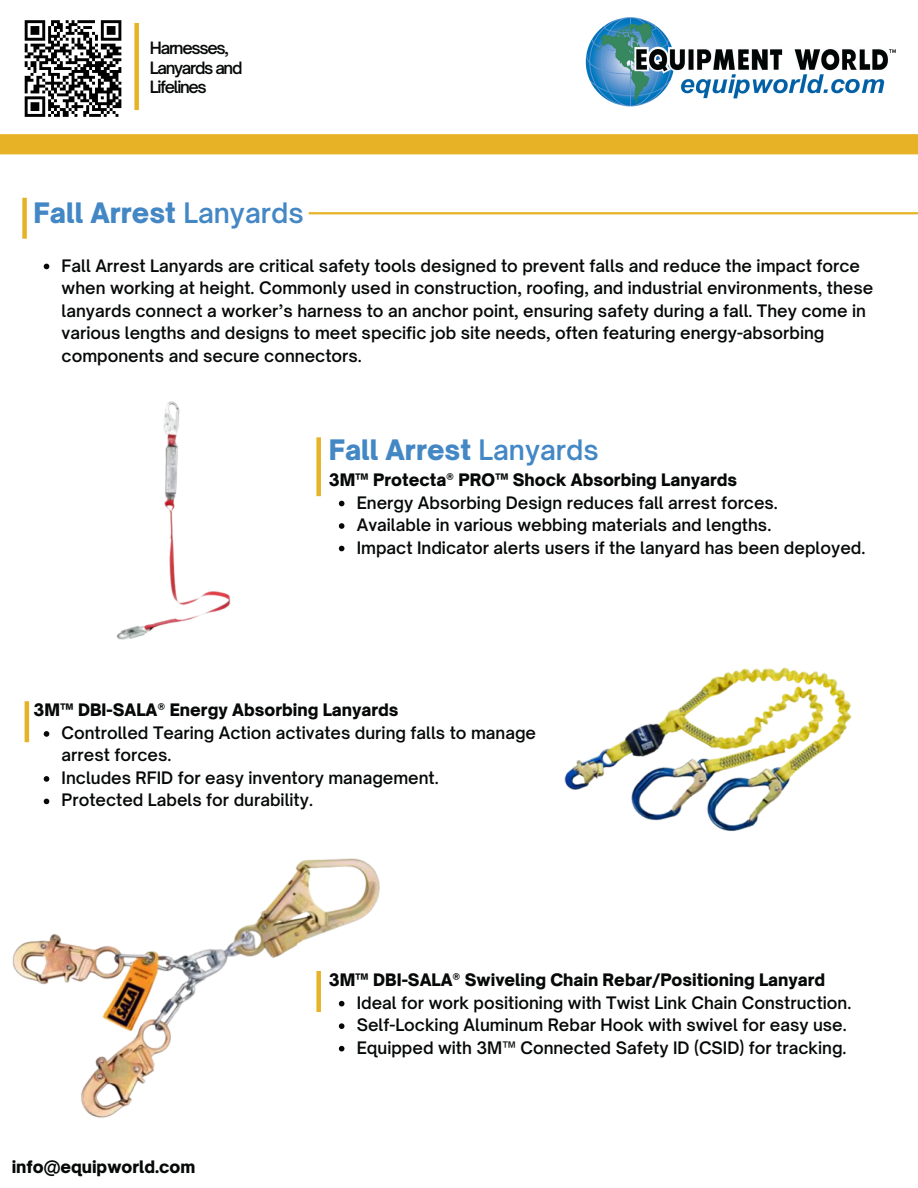
<style>
.page{position:relative;width:918px;height:1188px;background:#fff}
.page>*{position:absolute;margin:0;border:0;box-sizing:border-box;transform-origin:0 0}
.t1{font:900 27px "Open Sauce One";color:#4387c5}
.t2{font:600 16.5px/22.5px "Open Sauce One";color:#070909}
.t3{font:900 16.5px "Open Sauce One";color:#070909}
.t4{font:600 16.35px/19.2px "Open Sauce One";letter-spacing:-.08em;color:#070909}
.s1{font-weight:600}
</style>
<div class="page">
<div style="left:0;top:134px;width:918px;height:20px;background:#e8b227"></div>
<img style="left:116px;top:401px;width:115px;height:239px">
<img style="left:564px;top:667px;width:288px;height:164px">
<img style="left:12px;top:798px;width:368px;height:320px">
<svg style="left:44px;top:264px;width:5px;height:5px"></svg>
<svg style="left:339px;top:501px;width:5px;height:5px"></svg>
<svg style="left:339px;top:523px;width:5px;height:6px"></svg>
<svg style="left:339px;top:546px;width:5px;height:5px"></svg>
<svg style="left:44px;top:731px;width:5px;height:6px"></svg>
<svg style="left:44px;top:776px;width:5px;height:6px"></svg>
<svg style="left:44px;top:799px;width:5px;height:5px"></svg>
<svg style="left:339px;top:1001px;width:5px;height:5px"></svg>
<svg style="left:339px;top:1023px;width:5px;height:6px"></svg>
<svg style="left:339px;top:1046px;width:5px;height:5px"></svg>
<hr style="left:309px;top:212px;width:609px;height:2px;background:#e8b227">
<div style="left:22px;top:198px;width:5px;height:41px;background:#e8b227"></div>
<div style="left:316px;top:437px;width:5px;height:59px;background:#e8b227"></div>
<hr style="left:25px;top:701px;width:4px;height:41px;background:#e8b227">
<div style="left:316px;top:971px;width:5px;height:41px;background:#e8b227"></div>
<div style="left:134px;top:23px;width:5px;height:87px;background:#e8b227"></div>
<svg style="left:24px;top:20px;width:98px;height:97px"></svg>
<img style="left:585px;top:17px;width:311px;height:90px">
<p class="t4" style="left:150px;top:39px;width:94px">Harnesses,<br>Lanyards and<br>Lifelines</p>
<p class="t1" style="left:34px;top:196px;width:272px">Fall Arrest <span class="s1">Lanyards</span></p>
<p class="t2" style="left:62px;top:254px;width:813px">Fall Arrest Lanyards are critical safety tools designed to prevent falls and reduce the impact force when working at height. Commonly used in construction, roofing, and industrial environments, these lanyards connect a worker’s harness to an anchor point, ensuring safety during a fall. They come in various lengths and designs to meet specific job site needs, often featuring energy-absorbing components and secure connectors.</p>
<h2 class="t1" style="left:329px;top:433px;width:272px">Fall Arrest <span class="s1">Lanyards</span></h2>
<h2 class="t3" style="left:329px;top:470px;width:410px">3M™ Protecta® PRO™ Shock Absorbing Lanyards</h2>
<p class="t2" style="left:357px;top:491px;width:423px">Energy Absorbing Design reduces fall arrest forces.</p>
<p class="t2" style="left:357px;top:514px;width:416px">Available in various webbing materials and lengths.</p>
<p class="t2" style="left:357px;top:536px;width:510px">Impact Indicator alerts users if the lanyard has been deployed.</p>
<h1 class="t3" style="left:34px;top:700px;width:367px">3M™ DBI-SALA® Energy Absorbing Lanyards</h1>
<p class="t2" style="left:62px;top:721px;width:476px">Controlled Tearing Action activates during falls to manage arrest forces.</p>
<p class="t2" style="left:62px;top:766px;width:379px">Includes RFID for easy inventory management.</p>
<p class="t2" style="left:62px;top:789px;width:253px">Protected Labels for durability.</p>
<p class="t3" style="left:12px;top:1157px;width:185px">info@equipworld.com</p>
<h2 class="t3" style="left:329px;top:970px;width:498px">3M™ DBI-SALA® Swiveling Chain Rebar/Positioning Lanyard</h2>
<p class="t2" style="left:357px;top:991px;width:496px">Ideal for work positioning with Twist Link Chain Construction.</p>
<p class="t2" style="left:357px;top:1014px;width:492px">Self-Locking Aluminum Rebar Hook with swivel for easy use.</p>
<p class="t2" style="left:357px;top:1036px;width:491px">Equipped with 3M™ Connected Safety ID (CSID) for tracking.</p>
</div>
